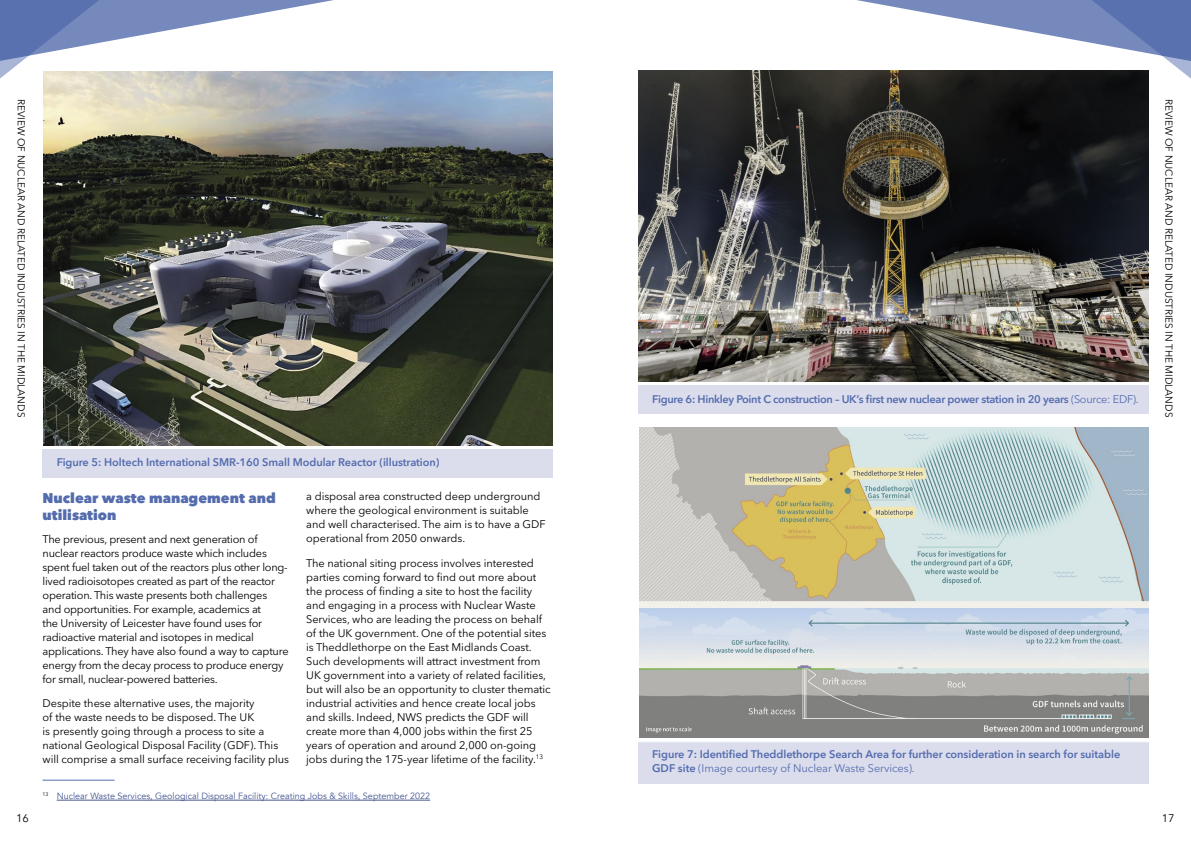
<style>
.page{position:relative;width:1191px;height:842px;background:#fff}
.page>*{position:absolute;margin:0;border:0;box-sizing:border-box;transform-origin:0 0}
.h3_2Colm{font:800 14px/17px "Avenir Next LT Pro";color:#546cad}
.Body_2colm{font:11px/14px "Avenir Next LT Pro";letter-spacing:-.005em;color:#000}
.Figure{font:600 11px/14px "Avenir Next LT Pro";letter-spacing:-.005em;color:#546cad}
.Figure-2{font:600 11px "Avenir Next LT Pro";letter-spacing:-.025em;color:#546cad}
.t1{font:10px "Avenir Next LT Pro";color:#000}
.Footnote{font:9px "Avenir";color:#465792}
.s1{font-weight:400}
</style>
<div class="page">
<svg style="left:0;top:0;width:334px;height:79px"></svg>
<svg style="left:809px;top:0;width:382px;height:85px"></svg>
<div style="left:43px;top:450px;width:510px;height:28px;background:#dbdded"></div>
<hr style="left:43px;top:71px;width:511px;height:1px;background:#fff">
<hr style="left:43px;top:72px;width:1px;height:373px;background:#fff">
<img style="left:44px;top:72px;width:509px;height:373px">
<hr style="left:43px;top:780px;width:72px;height:1px;background:#546cad">
<hr style="left:57px;top:800px;width:373px;height:1px;background:#465792">
<div style="left:638px;top:386px;width:510px;height:28px;background:#dbdded"></div>
<div style="left:638px;top:741px;width:510px;height:42px;background:#dbdded"></div>
<img style="left:638px;top:71px;width:510px;height:310px">
<hr style="left:638px;top:741px;width:511px;height:1px;background:#fff">
<img style="left:639px;top:427px;width:509px;height:311px">
<p class="t1" style="left:27px;top:99px;width:319px;rotate:90deg">REVIEW OF NUCLEAR AND RELATED INDUSTRIES IN THE MIDLANDS</p>
<p class="t1" style="left:1174px;top:99px;width:319px;rotate:90deg">REVIEW OF NUCLEAR AND RELATED INDUSTRIES IN THE MIDLANDS</p>
<p class="Figure-2" style="left:652px;top:392px;width:488px">Figure 6: Hinkley Point C construction – UK’s first new nuclear power station in 20 years <span class="s1">(Source: EDF).</span></p>
<p class="Figure" style="left:57px;top:455px;width:384px">Figure 5: Holtech International SMR-160 Small Modular Reactor (illustration)</p>
<p class="h3_2Colm" style="left:43px;top:490px;width:235px">Nuclear waste management and utilisation</p>
<p class="Body_2colm" style="left:43px;top:532px;width:248px">The previous, present and next generation of nuclear reactors produce waste which includes spent fuel taken out of the reactors plus other long&shy;lived radioisotopes created as part of the reactor operation. This waste presents both challenges and opportunities. For example, academics at<br>the University of Leicester have found uses for radioactive material and isotopes in medical applications. They have also found a way to capture energy from the decay process to produce energy for small, nuclear-powered batteries.</p>
<p class="Body_2colm" style="left:43px;top:696px;width:248px">Despite these alternative uses, the majority<br>of the waste needs to be disposed. The UK<br>is presently going through a process to site a national Geological Disposal Facility (GDF). This will comprise a small surface receiving facility plus</p>
<p class="Body_2colm" style="left:306px;top:489px;width:241px">a disposal area constructed deep underground where the geological environment is suitable and well characterised. The aim is to have a GDF operational from 2050 onwards.</p>
<p class="Body_2colm" style="left:306px;top:556px;width:246px">The national siting process involves interested parties coming forward to find out more about the process of finding a site to host the facility and engaging in a process with Nuclear Waste Services, who are leading the process on behalf of the UK government. One of the potential sites is Theddlethorpe on the East Midlands Coast.<br>Such developments will attract investment from UK government into a variety of related facilities, but will also be an opportunity to cluster thematic industrial activities and hence create local jobs and skills. Indeed, NWS predicts the GDF will create more than 4,000 jobs within the first 25 years of operation and around 2,000 on-going jobs during the 175-year lifetime of the facility.<sup>13</sup></p>
<p class="Footnote" style="left:43px;top:791px;width:389px"><sup>13</sup> Nuclear Waste Services, Geological Disposal Facility: Creating Jobs &amp; Skills, September 2022</p>
<p class="Figure" style="left:652px;top:747px;width:469px">Figure 7: Identified Theddlethorpe Search Area for further consideration in search for suitable<br>GDF site <span class="s1">(Image courtesy of Nuclear Waste Services).</span></p>
<p class="Body_2colm" style="left:16px;top:812px;width:14px">16</p>
<p class="Body_2colm" style="left:1161px;top:812px;width:14px">17</p>
</div>
